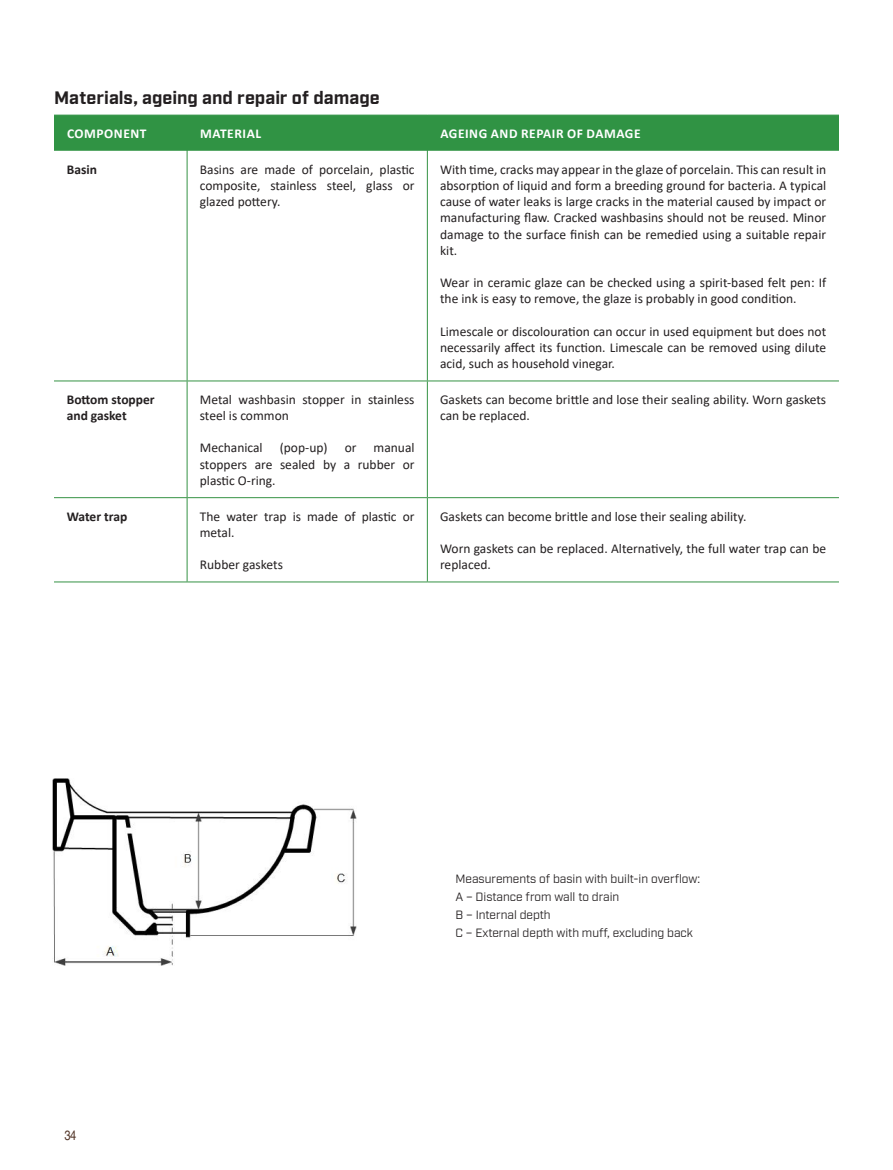
<style>
.page{position:relative;width:893px;height:1170px;background:#fff}
.page>*{position:absolute;margin:0;border:0;box-sizing:border-box;transform-origin:0 0}
.Overskrift_3{font:700 18px "Industry";letter-spacing:-.005em;color:#231f20}
.Tabelltekst{font:13.5px/16.2px "Calibri";color:#231f20}
.Tabelloverskrift{font:700 13.5px "Calibri";letter-spacing:.04em;color:#fff}
.Tabelltekst_bold{font:700 13.5px/16.2px "Calibri";color:#231f20}
.t1{font:condensed 13.5px "Helvetica";color:#523528}
.Figurtekst{font:12px "Industry";color:#231f20}
</style>
<div class="page">
<div style="left:54px;top:116px;width:785px;height:35px;background:#309344"></div>
<hr style="left:54px;top:115px;width:133px;height:1px;background:#309344">
<hr style="left:187px;top:115px;width:240px;height:1px;background:#309344">
<hr style="left:187px;top:115px;width:1px;height:36px;background:#309344">
<hr style="left:427px;top:115px;width:412px;height:1px;background:#309344">
<hr style="left:427px;top:115px;width:1px;height:36px;background:#309344">
<hr style="left:187px;top:151px;width:1px;height:229px;background:#359244">
<hr style="left:427px;top:151px;width:1px;height:229px;background:#359244">
<hr style="left:187px;top:381px;width:1px;height:116px;background:#359244">
<hr style="left:427px;top:381px;width:1px;height:116px;background:#359244">
<hr style="left:54px;top:380px;width:133px;height:1px;background:#359244">
<hr style="left:187px;top:380px;width:240px;height:1px;background:#359244">
<hr style="left:427px;top:380px;width:412px;height:1px;background:#359244">
<hr style="left:54px;top:497px;width:133px;height:1px;background:#359244">
<hr style="left:187px;top:497px;width:240px;height:1px;background:#359244">
<hr style="left:427px;top:497px;width:412px;height:1px;background:#359244">
<hr style="left:54px;top:581px;width:133px;height:1px;background:#359244">
<hr style="left:187px;top:581px;width:240px;height:1px;background:#359244">
<hr style="left:427px;top:581px;width:412px;height:1px;background:#359244">
<hr style="left:187px;top:498px;width:1px;height:83px;background:#359244">
<hr style="left:427px;top:498px;width:1px;height:83px;background:#359244">
<img style="left:53px;top:778px;width:303px;height:187px">
<p class="Overskrift_3" style="left:54px;top:87px;width:327px">Materials, ageing and repair of damage</p>
<p class="Tabelloverskrift" style="left:67px;top:124px;width:81px">COMPONENT</p>
<p class="Tabelloverskrift" style="left:200px;top:124px;width:62px">MATERIAL</p>
<p class="Tabelloverskrift" style="left:440px;top:124px;width:202px">AGEING AND REPAIR OF DAMAGE</p>
<p class="Tabelltekst_bold" style="left:67px;top:161px;width:32px">Basin</p>
<p class="Tabelltekst" style="left:200px;top:161px;width:216px;text-align:justify">Basins are made of porcelain, plastic composite, stainless steel, glass or glazed pottery.</p>
<p class="Tabelltekst" style="left:440px;top:161px;width:388px;text-align:justify">With time, cracks may appear in the glaze of porcelain. This can result in absorption of liquid and form a breeding ground for bacteria. A typical cause of water leaks is large cracks in the material caused by impact or manufacturing flaw. Cracked washbasins should not be reused. Minor damage to the surface finish can be remedied using a suitable repair kit.</p>
<p class="Tabelltekst" style="left:440px;top:274px;width:388px">Wear in ceramic glaze can be checked using a spirit-based felt pen: If the ink is easy to remove, the glaze is probably in good condition.</p>
<p class="Tabelltekst" style="left:440px;top:323px;width:388px;text-align:justify">Limescale or discolouration can occur in used equipment but does not necessarily affect its function. Limescale can be removed using dilute acid, such as household vinegar.</p>
<p class="Tabelltekst_bold" style="left:67px;top:391px;width:89px">Bottom stopper and gasket</p>
<p class="Tabelltekst" style="left:200px;top:391px;width:216px">Metal washbasin stopper in stainless steel is common</p>
<p class="Tabelltekst" style="left:200px;top:439px;width:64px">Mechanical</p>
<p class="Tabelltekst" style="left:280px;top:439px;width:49px">(pop-up)</p>
<p class="Tabelltekst" style="left:345px;top:439px;width:13px">or</p>
<p class="Tabelltekst" style="left:440px;top:391px;width:388px">Gaskets can become brittle and lose their sealing ability. Worn gaskets can be replaced.</p>
<p class="Tabelltekst" style="left:200px;top:439px;width:216px;text-align:justify;text-indent:174px">manual stoppers are sealed by a rubber or plastic O-ring.</p>
<p class="Tabelltekst_bold" style="left:67px;top:507px;width:62px">Water trap</p>
<p class="Tabelltekst" style="left:200px;top:507px;width:216px">The water trap is made of plastic or metal.</p>
<p class="Tabelltekst" style="left:200px;top:556px;width:85px">Rubber gaskets</p>
<p class="Tabelltekst" style="left:440px;top:507px;width:308px">Gaskets can become brittle and lose their sealing ability.</p>
<p class="Tabelltekst" style="left:440px;top:540px;width:388px">Worn gaskets can be replaced. Alternatively, the full water trap can be replaced.</p>
<p class="t1" style="left:64px;top:1127px;width:14px">34</p>
<p class="Figurtekst" style="left:455px;top:871px;width:246px">Measurements of basin with built-in overflow:</p>
<p class="Figurtekst" style="left:455px;top:889px;width:165px">A – Distance from wall to drain</p>
<p class="Figurtekst" style="left:455px;top:907px;width:97px">B – Internal depth</p>
<p class="Figurtekst" style="left:455px;top:925px;width:239px">C – External depth with muff, excluding back</p>
</div>
